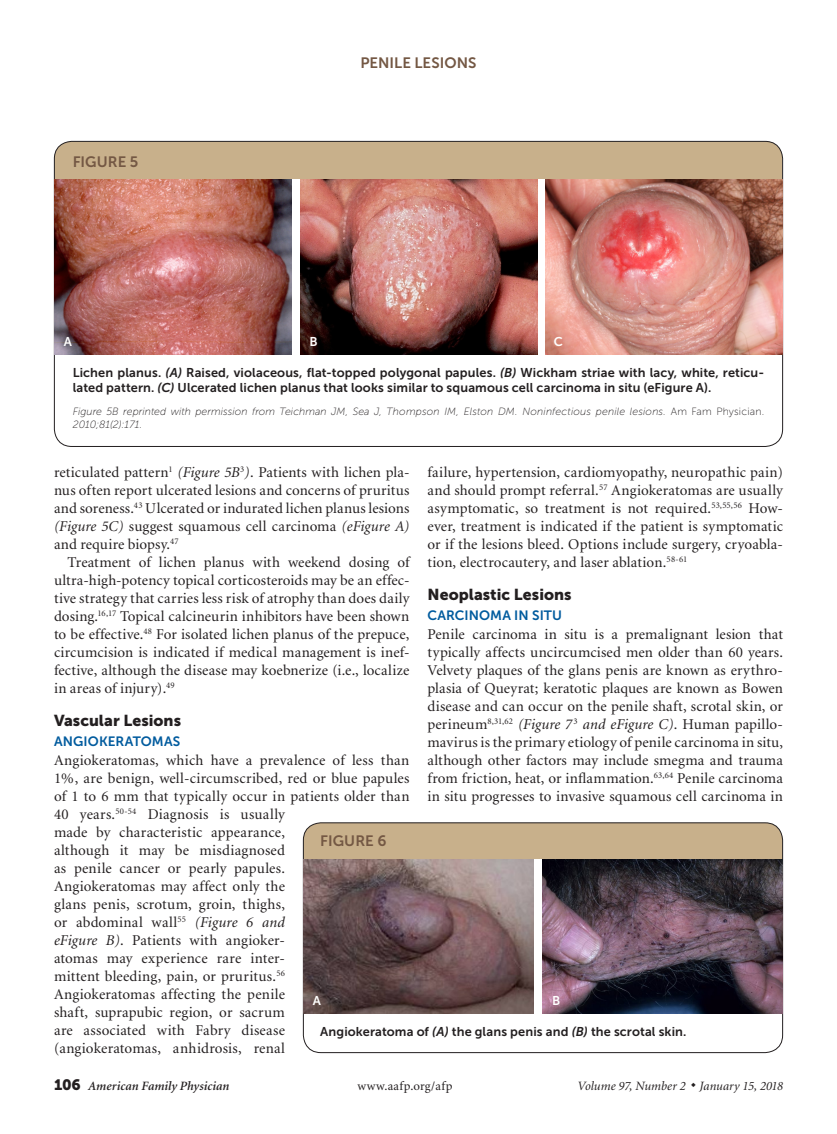
<style>
.page{position:relative;width:837px;height:1134px;background:#fff}
.page>*{position:absolute;margin:0;border:0;box-sizing:border-box;transform-origin:0 0}
.head1{font:15.75px "Museo Sans 900";color:#231f20}
.body_noindent{font:15px/18px "Minion";letter-spacing:.015em;color:#231f20;text-align:justify}
.body_text{font:15px/18px "Minion";letter-spacing:.015em;color:#231f20;text-align:justify}
.figure{font:15px "Museo Sans 700";letter-spacing:.005em;color:#745844}
.head2_nospace{font:13.5px "Museo Sans 700";letter-spacing:.01em;color:#015b9e}
.fig_legend{font:12.75px/15.3px "Museo Sans 700";letter-spacing:.01em;color:#231f20}
.t1{font:italic 12.75px "Minion";color:#231f20}
.t2{font:italic 600 12.75px "Minion";letter-spacing:.005em;color:#231f20}
.t3{font:12.75px "Minion";letter-spacing:.03em;color:#231f20}
.fig_letter{font:12.75px "Museo Sans 700";color:#fff}
.table_fig_note{font:italic 10.5px/13.5px "Museo Sans 100";letter-spacing:.01em;color:#231f20}
.s1{font-style:italic}
.s2{font-style:normal}
.s3{font-family:"Museo Sans 900";font-weight:400;font-style:normal;font-size:15px}
</style>
<div class="page">
<div style="left:55px;top:142px;width:727px;height:37px;background:#c8b08b"></div>
<img style="left:55px;top:179px;width:237px;height:176px">
<img style="left:301px;top:179px;width:237px;height:176px">
<img style="left:545px;top:179px;width:237px;height:176px">
<svg style="left:303px;top:822px;width:480px;height:231px"></svg>
<img style="left:304px;top:859px;width:230px;height:155px">
<img style="left:542px;top:859px;width:240px;height:155px">
<p class="figure" style="left:73px;top:153px;width:67px">FIGURE 5</p>
<p class="figure" style="left:360px;top:55px;width:118px">PENILE LESIONS</p>
<p class="fig_letter" style="left:64px;top:334px;width:10px">A</p>
<p class="fig_letter" style="left:309px;top:334px;width:10px">B</p>
<p class="fig_letter" style="left:554px;top:334px;width:11px">C</p>
<p class="fig_legend" style="left:73px;top:365px;width:693px">Lichen planus. <span class="s1">(A)</span> Raised, violaceous, flat-topped polygonal papules. <span class="s1">(B)</span> Wickham striae with lacy, white, reticu&shy;lated pattern. <span class="s1">(C)</span> Ulcerated lichen planus that looks similar to squamous cell carcinoma in situ (eFigure A).</p>
<p class="table_fig_note" style="left:73px;top:404px;width:693px">Figure 5B reprinted with permission from Teichman JM, Sea J, Thompson IM, Elston DM. Noninfectious penile lesions. <span class="s2">Am Fam Physician.<br></span>2010;81(2):171.</p>
<p class="body_noindent" style="left:54px;top:464px;width:357px">reticulated pattern<sup>1</sup> <span class="s1">(Figure 5B</span><sup>3</sup><span class="s1">)</span>. Patients with lichen pla&shy;nus often report ulcerated lesions and concerns of pruritus and soreness.<sup>43</sup> Ulcerated or indurated lichen planus lesions <span class="s1">(Figure 5C)</span> suggest squamous cell carcinoma <span class="s1">(eFigure A) </span>and require biopsy.<sup>47</sup></p>
<p class="body_text" style="left:54px;top:554px;width:357px;text-indent:14px">Treatment of lichen planus with weekend dosing of ultra-high-potency topical corticosteroids may be an effec&shy;tive strategy that carries less risk of atrophy than does daily dosing.<sup>16,17</sup> Topical calcineurin inhibitors have been shown to be effective.<sup>48</sup> For isolated lichen planus of the prepuce, circumcision is indicated if medical management is inef&shy;fective, although the disease may koebnerize (i.e., localize in areas of injury).<sup>49</sup></p>
<p class="head1" style="left:54px;top:712px;width:129px">Vascular Lesions</p>
<p class="head2_nospace" style="left:54px;top:733px;width:128px">ANGIOKERATOMAS</p>
<p class="body_noindent" style="left:54px;top:752px;width:357px;text-align:left">Angiokeratomas, which have a prevalence of less than 1%, are benign, well-circumscribed, red or blue papules of 1 to 6 mm that typically occur in patients older than 40 years.<sup>50-54</sup> Diagnosis is usually<br>made by characteristic appearance,<br>although it may be misdiagnosed<br>as penile cancer or pearly papules.<br>Angiokeratomas may affect only the<br>glans penis, scrotum, groin, thighs,<br>or abdominal wall<sup>55</sup> <span class="s1">(Figure 6 and<br>eFigure B)</span>. Patients with angioker-<br>atomas may experience rare inter-<br>mittent bleeding, pain, or pruritus.<sup>56<br></sup>Angiokeratomas affecting the penile<br>shaft, suprapubic region, or sacrum<br>are associated with Fabry disease<br>(angiokeratomas, anhidrosis, renal</p>
<p class="body_noindent" style="left:428px;top:464px;width:357px">failure, hypertension, cardiomyopathy, neuropathic pain) and should prompt referral.<sup>57</sup> Angiokeratomas are usually asymptomatic, so treatment is not required.<sup>53,55,56</sup> How&shy;ever, treatment is indicated if the patient is symptomatic or if the lesions bleed. Options include surgery, cryoabla&shy;tion, electrocautery, and laser ablation.<sup>58-61</sup></p>
<p class="head1" style="left:428px;top:586px;width:146px">Neoplastic Lesions</p>
<p class="head2_nospace" style="left:428px;top:607px;width:136px">CARCINOMA IN SITU</p>
<p class="body_noindent" style="left:428px;top:626px;width:357px">Penile carcinoma in situ is a premalignant lesion that typically affects uncircumcised men older than 60 years.<br>Velvety plaques of the glans penis are known as erythro&shy;plasia of Queyrat; keratotic plaques are known as Bowen disease and can occur on the penile shaft, scrotal skin, or perineum<sup>8,31,62</sup> <span class="s1">(Figure 7</span> <sup>3</sup> <span class="s1">and eFigure C)</span>. Human papillo&shy;mavirus is the primary etiology of penile carcinoma in situ, although other factors may include smegma and trauma from friction, heat, or inflammation.<sup>63,64</sup> Penile carcinoma in situ progresses to invasive squamous cell carcinoma in</p>
<p class="figure" style="left:320px;top:833px;width:68px">FIGURE 6</p>
<p class="fig_letter" style="left:313px;top:993px;width:10px">A</p>
<p class="fig_letter" style="left:552px;top:993px;width:10px">B</p>
<p class="fig_legend" style="left:320px;top:1024px;width:368px">Angiokeratoma of <span class="s1">(A)</span> the glans penis and <span class="s1">(B)</span> the scrotal skin.</p>
<p class="t2" style="left:54px;top:1080px;width:177px"><span class="s3">106</span> American Family Physician</p>
<p class="t3" style="left:357px;top:1080px;width:97px">www.aafp.org/afp</p>
<p class="t1" style="left:578px;top:1080px;width:207px">Volume 97, Number 2 ◆ January 15, 2018</p>
</div>
